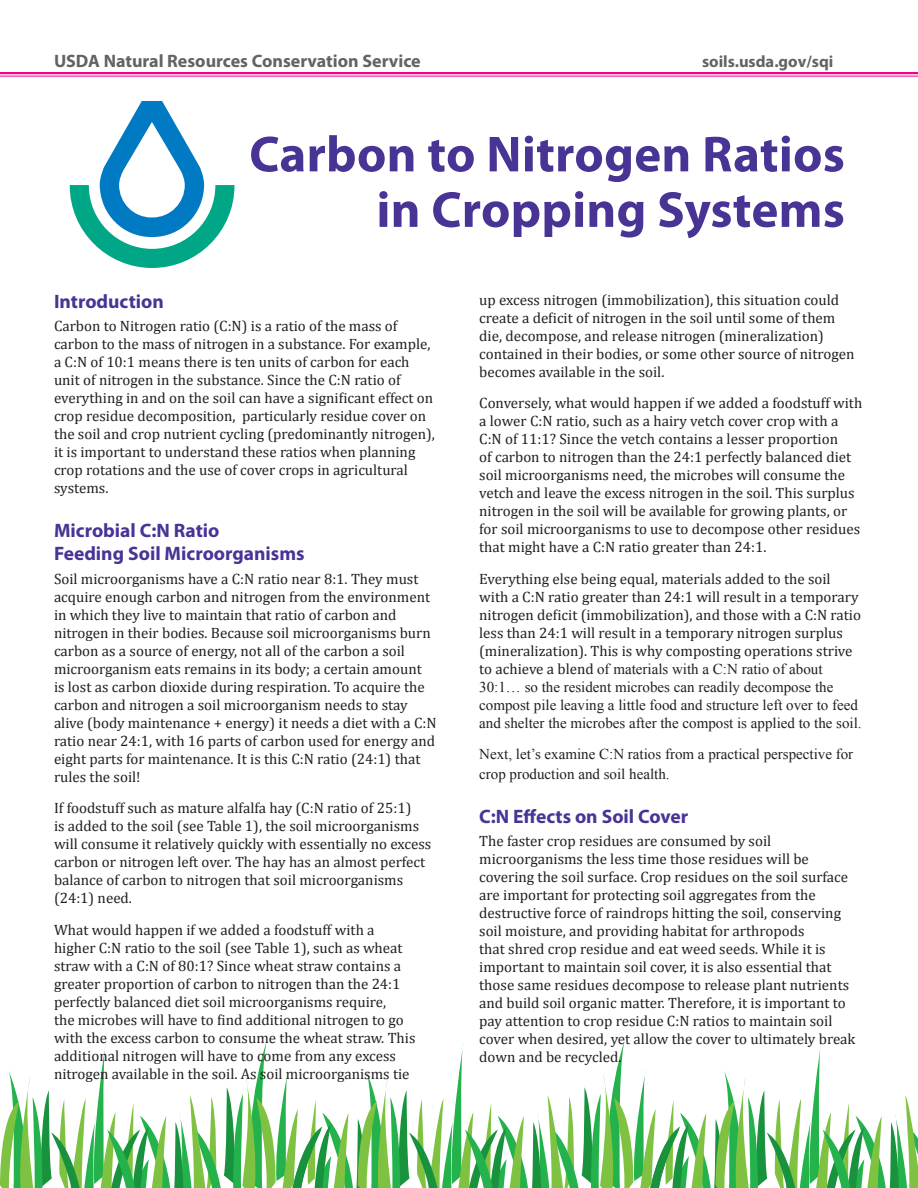
<style>
.page{position:relative;width:918px;height:1188px;background:#fff}
.page>*{position:absolute;margin:0;border:0;box-sizing:border-box;transform-origin:0 0}
.t1{font:700 51px "Myriad Pro";letter-spacing:.005em;color:#493495}
.t2{font:700 19.5px/23.4px "Myriad Pro";color:#493495}
.t3{font:700 18px "Myriad Pro";color:#636366}
.t4{font:700 16.5px "Myriad Pro";color:#636366}
.t5{font:15px/18px "Cambria";color:#231f20}
.t6{font:15px/19.8px "Times New Roman";color:#231f20}
.s1{font-family:"Times New Roman"}
</style>
<div class="page">
<svg style="left:0;top:1041px;width:918px;height:147px"></svg>
<svg style="left:70px;top:101px;width:164px;height:167px"></svg>
<hr style="left:0;top:72px;width:918px;height:2px;background:#ed028c">
<hr style="left:0;top:76px;width:918px;height:1px;background:#ed028c">
<svg style="left:54px;top:74px;width:105px;height:3px"></svg>
<svg style="left:168px;top:74px;width:253px;height:3px"></svg>
<svg style="left:702px;top:74px;width:131px;height:3px"></svg>
<p class="t3" style="left:54px;top:49px;width:368px">USDA Natural Resources Conservation Service</p>
<p class="t4" style="left:702px;top:51px;width:133px">soils.usda.gov/sqi</p>
<p class="t1" style="left:249px;top:121px;width:597px">Carbon to Nitrogen Ratios</p>
<p class="t1" style="left:376px;top:176px;width:470px">in Cropping Systems</p>
<p class="t2" style="left:54px;top:289px;width:111px">Introduction</p>
<p class="t5" style="left:54px;top:317px;width:382px">Carbon to Nitrogen ratio (C:N) is a ratio of the mass of carbon to the mass of nitrogen in a substance. For example, a C:N of 10:1 means there is ten units of carbon for each unit of nitrogen in the substance. Since the C:N ratio of everything in and on the soil can have a significant effect on crop residue decomposition, particularly residue cover on the soil and crop nutrient cycling (predominantly nitrogen), it is important to understand these ratios when planning crop rotations and the use of cover crops in agricultural systems.</p>
<p class="t2" style="left:54px;top:518px;width:252px">Microbial C:N Ratio<br>Feeding Soil Microorganisms</p>
<p class="t5" style="left:54px;top:570px;width:384px">Soil microorganisms have a C:N ratio near 8:1. They must acquire enough carbon and nitrogen from the environment in which they live to maintain that ratio of carbon and nitrogen in their bodies. Because soil microorganisms burn carbon as a source of energy, not all of the carbon a soil microorganism eats remains in its body; a certain amount<br>is lost as carbon dioxide during respiration. To acquire the carbon and nitrogen a soil microorganism needs to stay alive (body maintenance + energy) it needs a diet with a C:N ratio near 24:1, with 16 parts of carbon used for energy and eight parts for maintenance. It is this C:N ratio (24:1) that rules the soil!</p>
<p class="t5" style="left:54px;top:799px;width:379px">If foodstuff such as mature alfalfa hay (C:N ratio of 25:1)<br>is added to the soil (see Table 1), the soil microorganisms will consume it relatively quickly with essentially no excess carbon or nitrogen left over. The hay has an almost perfect balance of carbon to nitrogen that soil microorganisms (24:1) need.</p>
<p class="t5" style="left:54px;top:921px;width:363px">What would happen if we added a foodstuff with a higher C:N ratio to the soil (see Table 1), such as wheat straw with a C:N of 80:1? Since wheat straw contains a greater proportion of carbon to nitrogen than the 24:1 perfectly balanced diet soil microorganisms require,<br>the microbes will have to find additional nitrogen to go with the excess carbon to consume the wheat straw. This additional nitrogen will have to come from any excess nitrogen available in the soil. As soil microorganisms tie</p>
<p class="t5" style="left:479px;top:291px;width:377px">up excess nitrogen (immobilization), this situation could create a deficit of nitrogen in the soil until some of them die, decompose, and release nitrogen (mineralization) contained in their bodies, or some other source of nitrogen becomes available in the soil.</p>
<p class="t5" style="left:479px;top:394px;width:385px">Conversely, what would happen if we added a foodstuff with a lower C:N ratio, such as a hairy vetch cover crop with a C:N of 11:1? Since the vetch contains a lesser proportion<br>of carbon to nitrogen than the 24:1 perfectly balanced diet soil microorganisms need, the microbes will consume the vetch and leave the excess nitrogen in the soil. This surplus nitrogen in the soil will be available for growing plants, or for soil microorganisms to use to decompose other residues that might have a C:N ratio greater than 24:1.</p>
<p class="t5" style="left:479px;top:570px;width:384px">Everything else being equal, materials added to the soil with a C:N ratio greater than 24:1 will result in a temporary nitrogen deficit (immobilization), and those with a C:N ratio less than 24:1 will result in a temporary nitrogen surplus (mineralization). This is why composting operations strive to achieve a blend <span class="s1">of materials with a C:N ratio of about 30:1… so the resident microbes can readily decompose the compost pile leaving a little food and structure left over to feed and shelter the microbes after the compost is applied to the soil.</span></p>
<p class="t6" style="left:479px;top:744px;width:376px">Next, let’s examine C:N ratios from a practical perspective for crop production and soil health.</p>
<p class="t2" style="left:479px;top:804px;width:211px">C:N Effects on Soil Cover</p>
<p class="t5" style="left:479px;top:832px;width:378px">The faster crop residues are consumed by soil microorganisms the less time those residues will be covering the soil surface. Crop residues on the soil surface are important for protecting soil aggregates from the destructive force of raindrops hitting the soil, conserving soil moisture, and providing habitat for arthropods<br>that shred crop residue and eat weed seeds. While it is important to maintain soil cover, it is also essential that those same residues decompose to release plant nutrients and build soil organic matter. Therefore, it is important to pay attention to crop residue C:N ratios to maintain soil cover when desired, yet allow the cover to ultimately break down and be recycled.</p>
</div>
